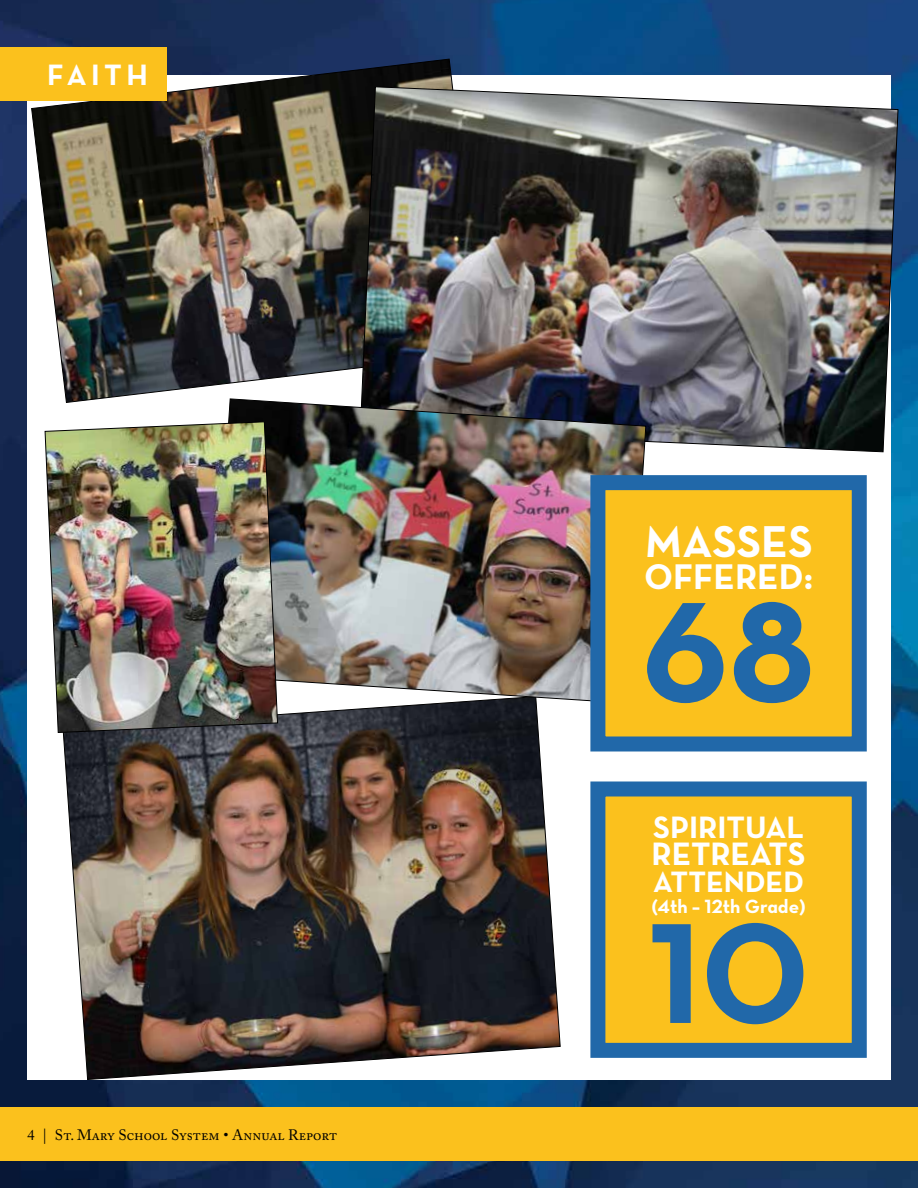
<style>
.page{position:relative;width:918px;height:1188px;background:#fff}
.page>*{position:absolute;margin:0;border:0;box-sizing:border-box;transform-origin:0 0}
.t1{font:145.2px "Neutra Text Bold Alt";color:#2168a9}
.t2{font:45.3px "Neutra Text Bold Alt";color:#fff}
.t3{font:36.3px "Neutra Text Bold Alt";color:#fff}
.t4{font:33px "Neutra Text Bold Alt";letter-spacing:-.005em;color:#fff}
.t5{font:31.5px "Neutra Text Bold Alt";color:#fff}
.t6{font:30px "Neutra Text Bold Alt";color:#fff}
.t7{font:19.5px "Neutra Text Bold Alt";color:#fff}
.t8{font:15px "Adobe Caslon Pro";color:#000}
</style>
<div class="page">
<img style="left:0;top:0;width:918px;height:1188px">
<div style="left:27px;top:76px;width:864px;height:1004px;background:#fff"></div>
<div style="left:0;top:1107px;width:918px;height:54px;background:#fbc11d"></div>
<img style="left:31px;top:58px;width:454px;height:345px">
<img style="left:62px;top:704px;width:499px;height:376px">
<img style="left:360px;top:86px;width:539px;height:367px">
<div style="left:0;top:47px;width:166px;height:54px;background:#fbc11d"></div>
<img style="left:211px;top:398px;width:436px;height:306px">
<div style="left:598px;top:483px;width:261px;height:261px;background:#fbc11d"></div>
<div style="left:590px;top:475px;width:277px;height:277px;border:15px solid #2168a9"></div>
<div style="left:598px;top:789px;width:261px;height:261px;background:#fbc11d"></div>
<div style="left:590px;top:782px;width:277px;height:276px;border:15px solid #2168a9"></div>
<img style="left:44px;top:421px;width:234px;height:312px">
<h3 class="t6" style="left:47px;top:56px;width:102px">FAITH</h3>
<p class="t8" style="left:27px;top:1126px;width:312px">4 | St. Mary School System • Annual Report</p>
<h2 class="t2" style="left:644px;top:513px;width:170px">MASSES</h2>
<h3 class="t3" style="left:644px;top:554px;width:171px">OFFERED:</h3>
<h1 class="t1" style="left:642px;top:562px;width:175px">68</h1>
<h3 class="t5" style="left:653px;top:808px;width:152px">SPIRITUAL</h3>
<h3 class="t4" style="left:652px;top:834px;width:155px">RETREATS</h3>
<h3 class="t6" style="left:653px;top:864px;width:152px">ATTENDED</h3>
<h3 class="t7" style="left:651px;top:895px;width:156px">(4th – 12th Grade)</h3>
<h1 class="t1" style="left:648px;top:883px;width:163px">10</h1>
</div>
